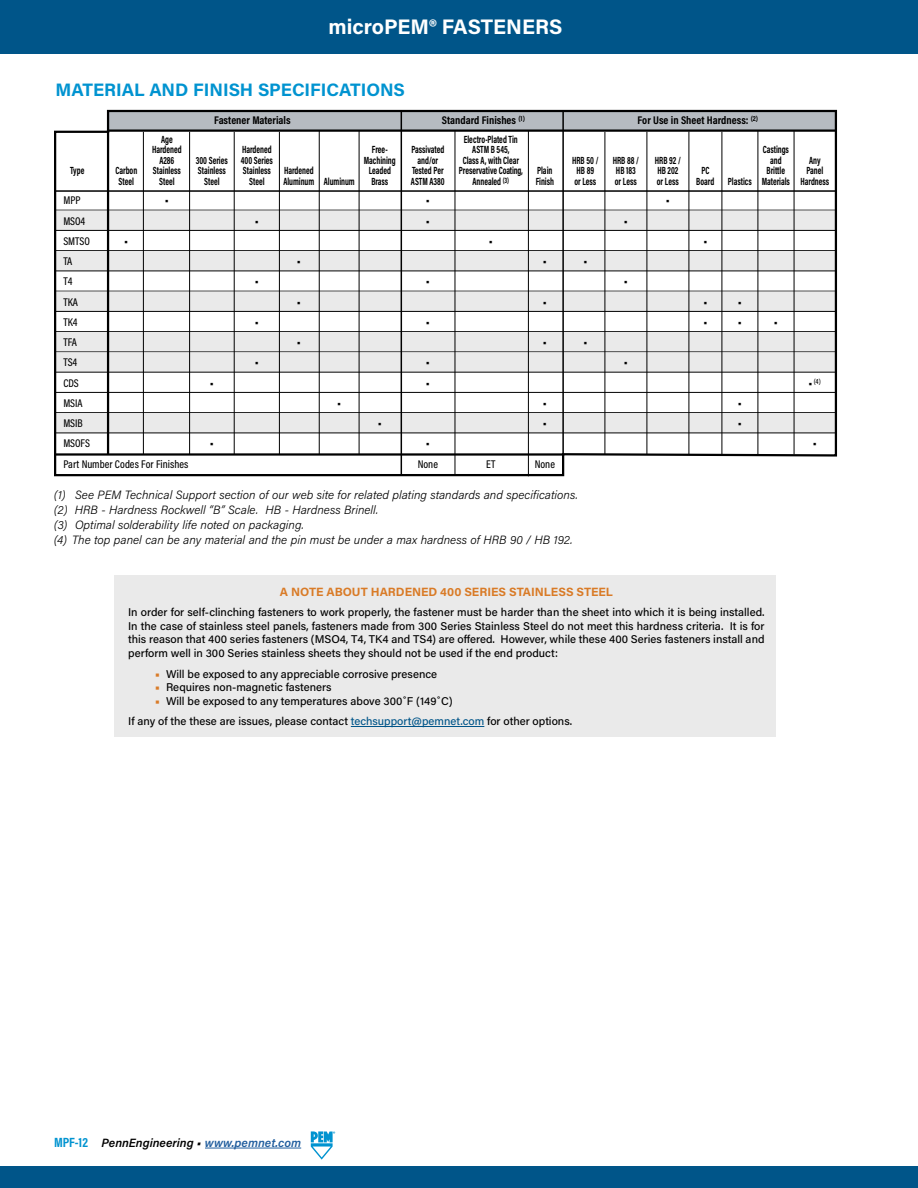
<style>
.page{position:relative;width:918px;height:1188px;background:#fff}
.page>*{position:absolute;margin:0;border:0;box-sizing:border-box;transform-origin:0 0}
.t1{font:700 21px "Acumin Pro";color:#fff}
.t2{font:700 18px "Acumin Pro";color:#0093d0}
.t3{font:italic 300 12px/15px "Acumin Pro";color:#000}
.t4{font:700 12px "Acumin Pro";color:#d97b27}
.t5{font:italic 600 12px "Acumin Pro";color:#000}
.t6{font:500 11.25px/13.5px "Acumin Pro";color:#000;text-align:justify}
.t7{font:500 11.25px "Acumin Pro Cond";color:#000}
.t8{font:700 11.25px "Acumin Pro Cond";color:#000}
.t9{font:900 11.25px "Acumin Pro Cond";color:#000}
.t10{font:700 10.5px "Acumin Pro Cond";letter-spacing:-.005em;color:#000;scale:.8 1}
.t11{font:500 7.5px "Acumin Pro Cond";color:#000}
.s1{font-weight:900;font-size:11.25px}
.s2{font-weight:900;color:#d97b27}
.s3{color:#005589}
.s4{font-family:"Acumin Pro Cond";font-weight:700;font-style:normal;font-size:13.5px;color:#0093d0}
.s5{color:#215e9e}
</style>
<div class="page">
<hr style="left:205px;top:1148px;width:96px;height:1px;background:#215e9e">
<svg style="left:311px;top:1131px;width:24px;height:29px"></svg>
<div style="left:0;top:0;width:918px;height:54px;background:#005589"></div>
<div style="left:0;top:1167px;width:918px;height:21px;background:#005589"></div>
<svg style="left:54px;top:109px;width:784px;height:368px"></svg>
<hr style="left:107px;top:131px;width:2px;height:323px;background:#000">
<hr style="left:401px;top:111px;width:1px;height:363px;background:#000">
<hr style="left:528px;top:131px;width:1px;height:345px;background:#000">
<hr style="left:455px;top:131px;width:1px;height:343px;background:#000">
<hr style="left:562px;top:112px;width:2px;height:342px;background:#000">
<hr style="left:143px;top:132px;width:1px;height:322px;background:#000">
<hr style="left:234px;top:132px;width:1px;height:322px;background:#000">
<hr style="left:279px;top:132px;width:1px;height:322px;background:#000">
<hr style="left:605px;top:132px;width:1px;height:322px;background:#000">
<hr style="left:647px;top:132px;width:1px;height:322px;background:#000">
<hr style="left:722px;top:132px;width:1px;height:322px;background:#000">
<hr style="left:54px;top:453px;width:509px;height:3px;background:#000">
<hr style="left:359px;top:131px;width:1px;height:323px;background:#000">
<hr style="left:758px;top:131px;width:1px;height:323px;background:#000">
<hr style="left:689px;top:131px;width:1px;height:323px;background:#000">
<div style="left:115px;top:575px;width:661px;height:162px;background:#eaeaea"></div>
<hr style="left:351px;top:726px;width:133px;height:1px;background:#005589">
<hr style="left:319px;top:131px;width:1px;height:323px;background:#000">
<hr style="left:189px;top:132px;width:1px;height:322px;background:#000">
<hr style="left:794px;top:131px;width:1px;height:323px;background:#000">
<h1 class="t1" style="left:329px;top:12px;width:235px">microPEM® FASTENERS</h1>
<h2 class="t2" style="left:56px;top:77px;width:351px">MATERIAL AND FINISH SPECIFICATIONS</h2>
<p class="t8" style="left:214px;top:113px;width:78px">Fastener Materials</p>
<p class="t8" style="left:442px;top:113px;width:85px">Standard Finishes <sup>(1)</sup></p>
<p class="t8" style="left:638px;top:113px;width:122px">For Use in Sheet Hardness: <sup>(2)</sup></p>
<p class="t10" style="left:161px;top:132px;width:16px">Age</p>
<p class="t10" style="left:464px;top:132px;width:69px">Electro-Plated Tin</p>
<p class="t10" style="left:152px;top:143px;width:39px">Hardened</p>
<p class="t10" style="left:242px;top:143px;width:39px">Hardened</p>
<p class="t10" style="left:372px;top:143px;width:21px">Free-</p>
<p class="t10" style="left:411px;top:143px;width:43px">Passivated</p>
<p class="t10" style="left:472px;top:143px;width:48px">ASTM B 545,</p>
<p class="t10" style="left:763px;top:143px;width:34px">Castings</p>
<p class="t10" style="left:159px;top:153px;width:20px">A286</p>
<p class="t10" style="left:196px;top:153px;width:98px">300 Series 400 Series</p>
<p class="t10" style="left:364px;top:153px;width:41px">Machining</p>
<p class="t10" style="left:418px;top:153px;width:27px">and/or</p>
<p class="t10" style="left:463px;top:153px;width:72px">Class A, with Clear</p>
<p class="t10" style="left:572px;top:153px;width:34px">HRB 50 /</p>
<p class="t10" style="left:613px;top:153px;width:34px">HRB 88 /</p>
<p class="t10" style="left:655px;top:153px;width:34px">HRB 92 /</p>
<p class="t10" style="left:770px;top:153px;width:16px">and</p>
<p class="t10" style="left:809px;top:153px;width:16px">Any</p>
<p class="t10" style="left:70px;top:164px;width:19px">Type</p>
<p class="t10" style="left:115px;top:164px;width:29px">Carbon</p>
<p class="t10" style="left:153px;top:164px;width:37px">Stainless</p>
<p class="t10" style="left:198px;top:164px;width:37px">Stainless</p>
<p class="t10" style="left:243px;top:164px;width:37px">Stainless</p>
<p class="t10" style="left:284px;top:164px;width:39px">Hardened</p>
<p class="t10" style="left:369px;top:164px;width:29px">Leaded</p>
<p class="t10" style="left:412px;top:164px;width:41px">Tested Per</p>
<p class="t10" style="left:459px;top:164px;width:82px">Preservative Coating,</p>
<p class="t10" style="left:537px;top:164px;width:21px">Plain</p>
<p class="t10" style="left:577px;top:164px;width:24px">HB 89</p>
<p class="t10" style="left:616px;top:164px;width:26px">HB 183</p>
<p class="t10" style="left:657px;top:164px;width:28px">HB 202</p>
<p class="t10" style="left:701px;top:164px;width:12px">PC</p>
<p class="t10" style="left:767px;top:164px;width:25px">Brittle</p>
<p class="t10" style="left:806px;top:164px;width:23px">Panel</p>
<p class="t10" style="left:119px;top:174px;width:21px">Steel</p>
<p class="t10" style="left:159px;top:174px;width:21px">Steel</p>
<p class="t10" style="left:204px;top:174px;width:21px">Steel</p>
<p class="t10" style="left:249px;top:174px;width:21px">Steel</p>
<p class="t10" style="left:283px;top:174px;width:91px">Aluminum Aluminum</p>
<p class="t10" style="left:371px;top:174px;width:23px">Brass</p>
<p class="t10" style="left:411px;top:174px;width:44px">ASTM A380</p>
<p class="t10" style="left:473px;top:174px;width:47px">Annealed <sup>(3)</sup></p>
<p class="t10" style="left:536px;top:174px;width:24px">Finish</p>
<p class="t10" style="left:574px;top:174px;width:29px">or Less</p>
<p class="t10" style="left:615px;top:174px;width:29px">or Less</p>
<p class="t10" style="left:657px;top:174px;width:29px">or Less</p>
<p class="t10" style="left:696px;top:174px;width:24px">Board</p>
<p class="t10" style="left:728px;top:174px;width:128px">Plastics Materials Hardness</p>
<p class="t7" style="left:63px;top:193px;width:19px">MPP</p>
<p class="t9" style="left:165px;top:193px;width:5px">•</p>
<p class="t9" style="left:426px;top:193px;width:5px">•</p>
<p class="t9" style="left:666px;top:193px;width:5px">•</p>
<p class="t7" style="left:63px;top:213px;width:23px">MSO4</p>
<p class="t9" style="left:255px;top:213px;width:5px">•</p>
<p class="t9" style="left:426px;top:213px;width:5px">•</p>
<p class="t9" style="left:624px;top:213px;width:5px">•</p>
<p class="t7" style="left:63px;top:234px;width:28px">SMTSO</p>
<p class="t9" style="left:125px;top:234px;width:5px">•</p>
<p class="t9" style="left:489px;top:234px;width:5px">•</p>
<p class="t9" style="left:704px;top:234px;width:5px">•</p>
<p class="t7" style="left:63px;top:254px;width:10px">TA</p>
<p class="t9" style="left:297px;top:254px;width:5px">•</p>
<p class="t9" style="left:543px;top:254px;width:5px">•</p>
<p class="t9" style="left:584px;top:254px;width:5px">•</p>
<p class="t7" style="left:63px;top:274px;width:10px">T4</p>
<p class="t9" style="left:255px;top:274px;width:5px">•</p>
<p class="t9" style="left:426px;top:274px;width:5px">•</p>
<p class="t9" style="left:624px;top:274px;width:5px">•</p>
<p class="t7" style="left:63px;top:294px;width:16px">TKA</p>
<p class="t9" style="left:297px;top:294px;width:5px">•</p>
<p class="t9" style="left:543px;top:294px;width:5px">•</p>
<p class="t9" style="left:704px;top:294px;width:5px">•</p>
<p class="t9" style="left:738px;top:294px;width:5px">•</p>
<p class="t7" style="left:63px;top:315px;width:16px">TK4</p>
<p class="t9" style="left:255px;top:315px;width:5px">•</p>
<p class="t9" style="left:426px;top:315px;width:5px">•</p>
<p class="t9" style="left:704px;top:315px;width:5px">•</p>
<p class="t9" style="left:738px;top:315px;width:5px">•</p>
<p class="t9" style="left:774px;top:315px;width:5px">•</p>
<p class="t7" style="left:63px;top:335px;width:15px">TFA</p>
<p class="t9" style="left:297px;top:335px;width:5px">•</p>
<p class="t9" style="left:543px;top:335px;width:5px">•</p>
<p class="t9" style="left:584px;top:335px;width:5px">•</p>
<p class="t7" style="left:63px;top:355px;width:15px">TS4</p>
<p class="t9" style="left:255px;top:355px;width:5px">•</p>
<p class="t9" style="left:426px;top:355px;width:5px">•</p>
<p class="t9" style="left:624px;top:355px;width:5px">•</p>
<p class="t7" style="left:63px;top:375px;width:17px">CDS</p>
<p class="t9" style="left:210px;top:375px;width:5px">•</p>
<p class="t9" style="left:426px;top:375px;width:5px">•</p>
<p class="t11" style="left:809px;top:376px;width:13px"><span class="s1">•</span> (4)</p>
<p class="t7" style="left:63px;top:396px;width:21px">MSIA</p>
<p class="t9" style="left:338px;top:396px;width:5px">•</p>
<p class="t9" style="left:543px;top:396px;width:5px">•</p>
<p class="t9" style="left:738px;top:396px;width:5px">•</p>
<p class="t7" style="left:63px;top:416px;width:21px">MSIB</p>
<p class="t9" style="left:378px;top:416px;width:5px">•</p>
<p class="t9" style="left:543px;top:416px;width:5px">•</p>
<p class="t9" style="left:738px;top:416px;width:5px">•</p>
<p class="t7" style="left:63px;top:436px;width:28px">MSOFS</p>
<p class="t9" style="left:210px;top:436px;width:5px">•</p>
<p class="t9" style="left:426px;top:436px;width:5px">•</p>
<p class="t9" style="left:813px;top:436px;width:5px">•</p>
<p class="t7" style="left:63px;top:456px;width:127px">Part Number Codes For Finishes</p>
<p class="t7" style="left:418px;top:456px;width:22px">None</p>
<p class="t7" style="left:486px;top:456px;width:11px">ET</p>
<p class="t7" style="left:535px;top:456px;width:22px">None</p>
<p class="t3" style="left:54px;top:487px;width:525px">(1) See PEM Technical Support section of our web site for related plating standards and specifications. (2) HRB - Hardness Rockwell “B” Scale. HB - Hardness Brinell.<br>(3) Optimal solderability life noted on packaging.<br>(4) The top panel can be any material and the pin must be under a max hardness of HRB 90 / HB 192.</p>
<p class="t4" style="left:280px;top:583px;width:335px">A NOTE ABOUT HARDENED 400 SERIES STAINLESS STEEL</p>
<p class="t6" style="left:128px;top:605px;width:638px">In order for self-clinching fasteners to work properly, the fastener must be harder than the sheet into which it is being installed.<br>In the case of stainless steel panels, fasteners made from 300 Series Stainless Steel do not meet this hardness criteria. It is for this reason that 400 series fasteners (MSO4, T4, TK4 and TS4) are offered. However, while these 400 Series fasteners install and perform well in 300 Series stainless sheets they should not be used if the end product:</p>
<p class="t6" style="left:155px;top:667px;width:283px"><span class="s2">•</span> Will be exposed to any appreciable corrosive presence</p>
<p class="t6" style="left:155px;top:680px;width:178px"><span class="s2">•</span> Requires non-magnetic fasteners</p>
<p class="t6" style="left:128px;top:690px;width:446px;line-height:20.7px;text-indent:27px"><span class="s2">•</span> Will be exposed to any temperatures above 300˚F (149˚C)<br>If any of the these are issues, please contact <span class="s3">techsupport@pemnet.com</span> for other options.</p>
<p class="t5" style="left:54px;top:1134px;width:249px"><span class="s4">MPF-12</span> PennEngineering • <span class="s5">www.pemnet.com</span></p>
</div>
